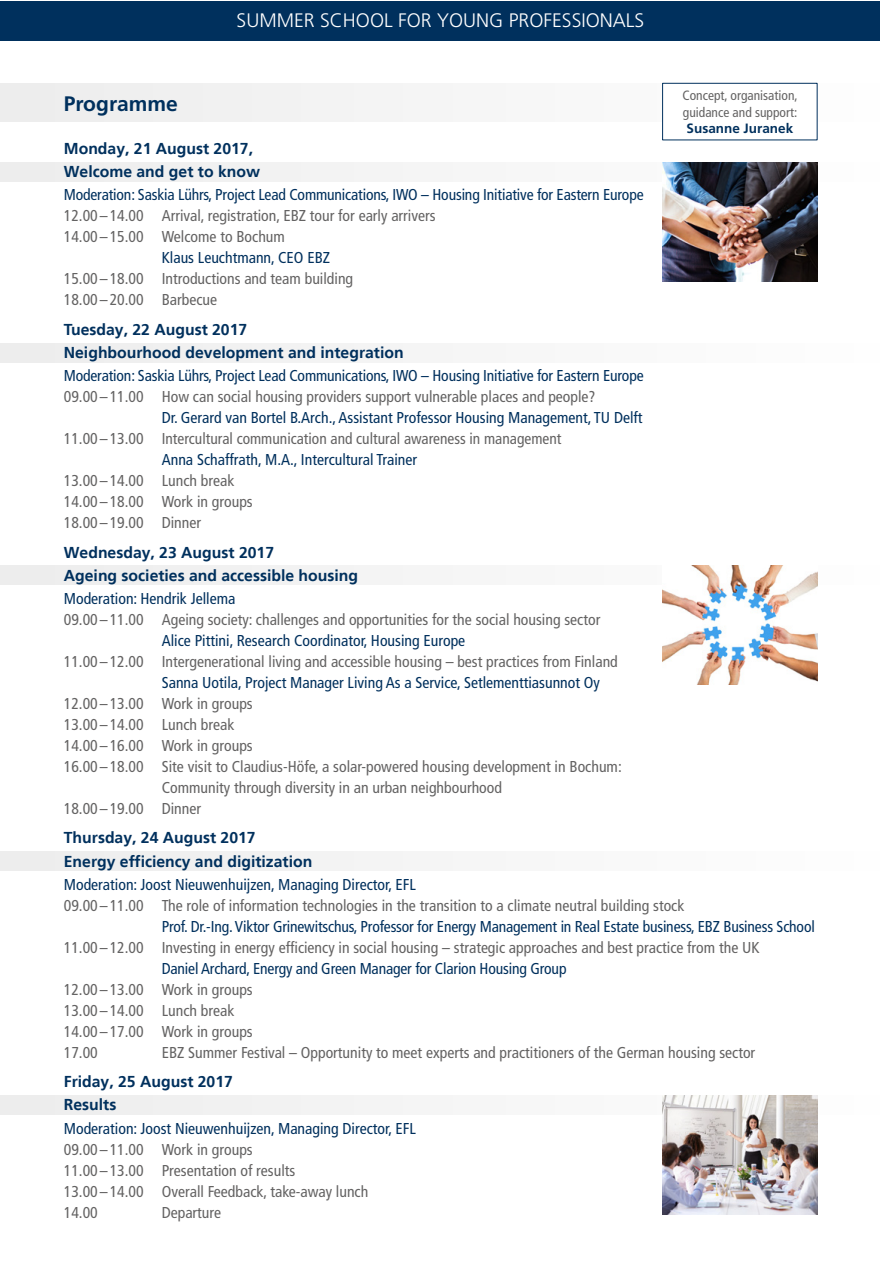
<style>
.page{position:relative;width:881px;height:1263px;background:#fff}
.page>*{position:absolute;margin:0;border:0;box-sizing:border-box;transform-origin:0 0}
.t1{font:700 21px "Frutiger LT Pro";color:#00305d}
.t2{font:300 19.5px "Frutiger LT Std";color:#fff}
.t3{font:condensed 15.75px/21px "Frutiger LT Std";color:#646363}
.t4{font:condensed 15.75px "Frutiger LT Std";color:#00305d}
.t5{font:700 15.75px/23.1px "Frutiger LT";color:#00305d}
.t6{font:condensed 13.5px/16.5px "Frutiger LT Std";color:#646363}
.t7{font:700 13.5px "Frutiger LT Pro";color:#00305d}
</style>
<div class="page">
<div style="left:0;top:83px;width:879px;height:38px;background:#f4f4f4"></div>
<div style="left:0;top:162px;width:879px;height:19px;background:#f4f4f4"></div>
<div style="left:0;top:343px;width:879px;height:19px;background:#f5f5f5"></div>
<div style="left:0;top:566px;width:879px;height:19px;background:#f4f4f4"></div>
<div style="left:0;top:852px;width:879px;height:19px;background:#f5f5f5"></div>
<div style="left:0;top:1095px;width:879px;height:19px;background:#f4f4f4"></div>
<div style="left:0;top:1px;width:879px;height:39px;background:#00305d"></div>
<img style="left:662px;top:162px;width:154px;height:119px">
<img style="left:662px;top:566px;width:154px;height:119px">
<div style="left:662px;top:83px;width:154px;height:57px;background:#fff"></div>
<div style="left:662px;top:83px;width:155px;height:57px;border:1px solid #00305d"></div>
<img style="left:662px;top:1095px;width:154px;height:119px">
<h1 class="t1" style="left:64px;top:91px;width:115px">Programme</h1>
<p class="t2" style="left:236px;top:10px;width:409px">SUMMER SCHOOL FOR YOUNG PROFESSIONALS</p>
<p class="t6" style="left:682px;top:87px;width:117px">Concept, organisation, guidance and support:</p>
<p class="t7" style="left:686px;top:121px;width:108px">Susanne Juranek</p>
<p class="t5" style="left:64px;top:137px;width:198px">Monday, 21 August 2017,<br>Welcome and get to know</p>
<p class="t4" style="left:64px;top:186px;width:581px">Moderation: Saskia Lührs, Project Lead Communications, IWO – Housing Initiative for Eastern Europe</p>
<p class="t3" style="left:64px;top:206px;width:373px">12.00–14.00 Arrival, registration, EBZ tour for early arrivers<br>14.00–15.00 Welcome to Bochum</p>
<p class="t4" style="left:162px;top:249px;width:170px">Klaus Leuchtmann, CEO EBZ</p>
<p class="t3" style="left:64px;top:269px;width:291px">15.00–18.00 Introductions and team building<br>18.00–20.00 Barbecue</p>
<p class="t5" style="left:64px;top:318px;width:341px">Tuesday, 22 August 2017<br>Neighbourhood development and integration</p>
<p class="t4" style="left:64px;top:367px;width:581px">Moderation: Saskia Lührs, Project Lead Communications, IWO – Housing Initiative for Eastern Europe</p>
<p class="t3" style="left:64px;top:386px;width:533px">09.00 –11.00 How can social housing providers support vulnerable places and people?</p>
<p class="t4" style="left:162px;top:409px;width:482px">Dr. Gerard van Bortel B.Arch., Assistant Professor Housing Management, TU Delft</p>
<p class="t3" style="left:64px;top:428px;width:499px">11.00 –13.00 Intercultural communication and cultural awareness in management</p>
<p class="t4" style="left:162px;top:451px;width:257px">Anna Schaffrath, M.A., Intercultural Trainer</p>
<p class="t3" style="left:64px;top:470px;width:190px">13.00 – 14.00 Lunch break<br>14.00 – 18.00 Work in groups<br>18.00 – 19.00 Dinner</p>
<p class="t5" style="left:64px;top:541px;width:296px">Wednesday, 23 August 2017<br>Ageing societies and accessible housing</p>
<p class="t4" style="left:64px;top:589px;width:173px">Moderation: Hendrik Jellema</p>
<p class="t3" style="left:64px;top:609px;width:537px">09.00 – 11.00 Ageing society: challenges and opportunities for the social housing sector</p>
<p class="t4" style="left:162px;top:631px;width:305px">Alice Pittini, Research Coordinator, Housing Europe</p>
<p class="t3" style="left:64px;top:651px;width:555px">11.00 – 12.00 Intergenerational living and accessible housing – best practices from Finland</p>
<p class="t4" style="left:162px;top:673px;width:439px">Sanna Uotila, Project Manager Living As a Service, Setlementtiasunnot Oy</p>
<p class="t3" style="left:64px;top:693px;width:190px">12.00 – 13.00 Work in groups</p>
<p class="t3" style="left:64px;top:714px;width:172px">13.00 – 14.00 Lunch break</p>
<p class="t3" style="left:64px;top:735px;width:190px">14.00 – 16.00 Work in groups</p>
<p class="t3" style="left:64px;top:756px;width:559px">16.00 – 18.00 Site visit to Claudius-Höfe, a solar-powered housing development in Bochum:</p>
<p class="t3" style="left:162px;top:777px;width:342px">Community through diversity in an urban neighbourhood</p>
<p class="t3" style="left:64px;top:798px;width:139px">18.00 – 19.00 Dinner</p>
<p class="t5" style="left:64px;top:826px;width:250px">Thursday, 24 August 2017<br>Energy efficiency and digitization</p>
<p class="t4" style="left:64px;top:875px;width:353px">Moderation: Joost Nieuwenhuijzen, Managing Director, EFL</p>
<p class="t3" style="left:64px;top:895px;width:621px">09.00 – 11.00 The role of information technologies in the transition to a climate neutral building stock</p>
<p class="t4" style="left:162px;top:917px;width:654px">Prof. Dr.-Ing. Viktor Grinewitschus, Professor for Energy Management in Real Estate business, EBZ Business School</p>
<p class="t3" style="left:64px;top:937px;width:697px">11.00–12.00 Investing in energy efficiency in social housing – strategic approaches and best practice from the UK</p>
<p class="t4" style="left:162px;top:959px;width:406px">Daniel Archard, Energy and Green Manager for Clarion Housing Group</p>
<p class="t3" style="left:64px;top:979px;width:190px">12.00–13.00 Work in groups<br>13.00–14.00 Lunch break<br>14.00–17.00 Work in groups<br>17.00</p>
<p class="t3" style="left:162px;top:1042px;width:595px">EBZ Summer Festival – Opportunity to meet experts and practitioners of the German housing sector</p>
<p class="t5" style="left:64px;top:1070px;width:170px">Friday, 25 August 2017<br>Results</p>
<p class="t4" style="left:64px;top:1119px;width:353px">Moderation: Joost Nieuwenhuijzen, Managing Director, EFL</p>
<p class="t3" style="left:64px;top:1139px;width:306px">09.00–11.00 Work in groups<br>11.00–13.00 Presentation of results<br>13.00–14.00 Overall Feedback, take-away lunch<br>14.00</p>
<p class="t3" style="left:162px;top:1202px;width:61px">Departure</p>
</div>
